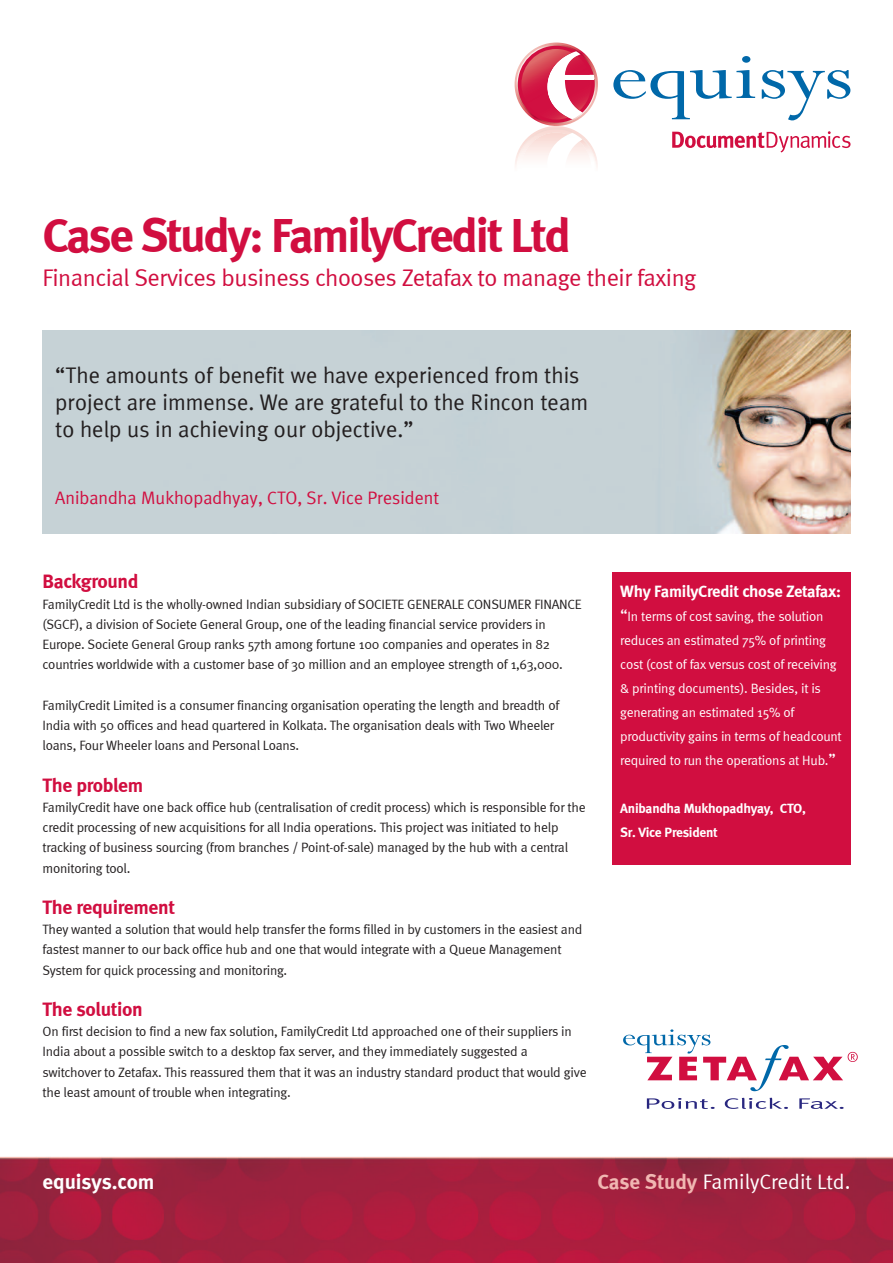
<style>
.page{position:relative;width:893px;height:1263px;background:#fff}
.page>*{position:absolute;margin:0;border:0;box-sizing:border-box;transform-origin:0 0}
.t1{font:700 48px "Meta";letter-spacing:-.045em;color:#d10e40}
.t2{font:24px "Meta";letter-spacing:-.015em;color:#d10e40}
.t3{font:22.5px/27px "Meta Plus";color:#231f20}
.t4{font:21px "Meta";color:#fff}
.t5{font:700 21px "Meta";color:#fff}
.t6{font:700 19.5px "Meta";letter-spacing:-.015em;color:#d10e40}
.t7{font:18px "Meta Plus";color:#d10e40}
.t8{font:700 16.5px "Meta";letter-spacing:-.015em;color:#fff}
.t9{font:13.5px/20.2px "Meta";letter-spacing:-.015em;color:#231f20}
.t10{font:13.5px/24px "Meta";letter-spacing:-.015em;color:#fff}
.t11{font:700 13.5px/24px "Meta";letter-spacing:-.015em;color:#fff}
.s1{font-size:16.5px}
.s2{font-weight:700;color:#f0b7b2}
</style>
<div class="page">
<img style="left:43px;top:331px;width:807px;height:202px">
<svg style="left:514px;top:126px;width:84px;height:83px"></svg>
<svg style="left:518px;top:129px;width:77px;height:77px"></svg>
<svg style="left:613px;top:56px;width:142px;height:63px"></svg>
<svg style="left:762px;top:70px;width:88px;height:50px"></svg>
<svg style="left:515px;top:43px;width:83px;height:83px"></svg>
<svg style="left:518px;top:46px;width:77px;height:77px"></svg>
<hr style="left:553px;top:75px;width:41px;height:4px;background:#fff">
<svg style="left:672px;top:131px;width:178px;height:21px"></svg>
<img style="left:0;top:1157px;width:893px;height:106px">
<div style="left:612px;top:572px;width:238px;height:292px;background:#d10e40"></div>
<svg style="left:623px;top:1029px;width:235px;height:62px"></svg>
<svg style="left:647px;top:1098px;width:68px;height:11px"></svg>
<svg style="left:725px;top:1098px;width:63px;height:11px"></svg>
<svg style="left:799px;top:1098px;width:45px;height:11px"></svg>
<h1 class="t1" style="left:43px;top:216px;width:530px">Case Study: FamilyCredit Ltd</h1>
<h2 class="t2" style="left:43px;top:268px;width:655px">Financial Services business chooses Zetafax to manage their faxing</h2>
<h3 class="t3" style="left:55px;top:364px;width:534px">“The amounts of benefit we have experienced from this project are immense. We are grateful to the Rincon team to help us in achieving our objective.”</h3>
<h3 class="t7" style="left:55px;top:491px;width:385px">Anibandha Mukhopadhyay, CTO, Sr. Vice President</h3>
<h3 class="t6" style="left:43px;top:574px;width:97px">Background</h3>
<p class="t9" style="left:43px;top:595px;width:541px">FamilyCredit Ltd is the wholly-owned Indian subsidiary of SOCIETE GENERALE CONSUMER FINANCE (SGCF), a division of Societe General Group, one of the leading financial service providers in Europe. Societe General Group ranks 57th among fortune 100 companies and operates in 82 countries worldwide with a customer base of 30 million and an employee strength of 1,63,000.</p>
<p class="t9" style="left:43px;top:696px;width:518px">FamilyCredit Limited is a consumer financing organisation operating the length and breadth of<br>India with 50 offices and head quartered in Kolkata. The organisation deals with Two Wheeler loans, Four Wheeler loans and Personal Loans.</p>
<h3 class="t6" style="left:43px;top:777px;width:102px">The problem</h3>
<p class="t9" style="left:43px;top:798px;width:545px">FamilyCredit have one back office hub (centralisation of credit process) which is responsible for the credit processing of new acquisitions for all India operations. This project was initiated to help tracking of business sourcing (from branches / Point-of-sale) managed by the hub with a central monitoring tool.</p>
<h3 class="t6" style="left:43px;top:899px;width:134px">The requirement</h3>
<p class="t9" style="left:43px;top:920px;width:541px">They wanted a solution that would help transfer the forms filled in by customers in the easiest and fastest manner to our back office hub and one that would integrate with a Queue Management<br>System for quick processing and monitoring.</p>
<h3 class="t6" style="left:43px;top:1001px;width:102px">The solution</h3>
<p class="t9" style="left:43px;top:1022px;width:546px">On first decision to find a new fax solution, FamilyCredit Ltd approached one of their suppliers in India about a possible switch to a desktop fax server, and they immediately suggested a switchover to Zetafax. This reassured them that it was an industry standard product that would give the least amount of trouble when integrating.</p>
<p class="t8" style="left:620px;top:585px;width:222px">Why FamilyCredit chose Zetafax:</p>
<p class="t10" style="left:620px;top:606px;width:223px"><span class="s1">“</span>In terms of cost saving, the solution reduces an estimated 75% of printing cost (cost of fax versus cost of receiving &amp; printing documents). Besides, it is generating an estimated 15% of productivity gains in terms of headcount required to run the operations at Hub.<span class="s1">”</span></p>
<p class="t11" style="left:620px;top:798px;width:187px">Anibandha Mukhopadhyay, CTO,<br>Sr. Vice President</p>
<h3 class="t5" style="left:43px;top:1174px;width:114px">equisys.com</h3>
<h3 class="t4" style="left:597px;top:1174px;width:254px"><span class="s2">Case Study</span> FamilyCredit Ltd.</h3>
</div>
